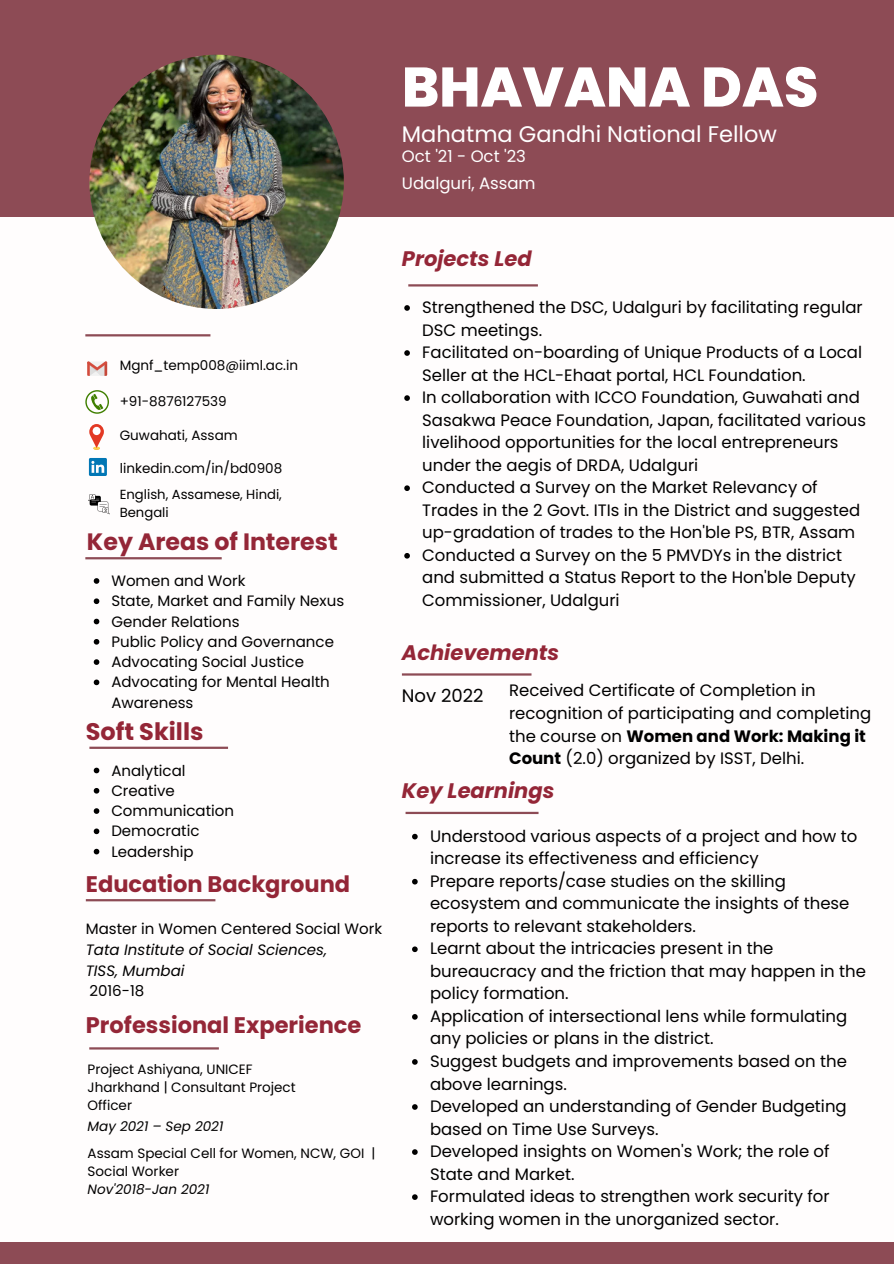
<style>
.page{position:relative;width:894px;height:1264px;background:#fff}
.page>*{position:absolute;margin:0;border:0;box-sizing:border-box;transform-origin:0 0}
.t1{font:800 55.5px "Poppins";color:#fff}
.t2{font:700 24px "Poppins";color:#942637}
.t3{font:700 23.7px "Poppins";color:#942637}
.t4{font:700 22.5px "Poppins";color:#942637}
.t5{font:22.5px "Poppins";color:#fff}
.t6{font:italic 700 21px "Poppins";color:#942637}
.t7{font:18px "Poppins";color:#000}
.t8{font:16.5px/22.5px "Poppins";color:#000}
.t9{font:16.5px "Poppins";color:#fff}
.t10{font:15px/20.2px "Poppins";color:#000}
.t11{font:italic 15px/20.2px "Poppins";color:#000}
.t12{font:13.5px/18px "Poppins";color:#000}
.t13{font:italic 13.5px "Poppins";color:#000}
.t14{font:13.2px/17.9px "Poppins";color:#000}
.s1{font-weight:700}
</style>
<div class="page">
<div style="left:0;top:0;width:893px;height:216px;background:#8d4b55"></div>
<div style="left:0;top:1242px;width:893px;height:21px;background:#8d4b55"></div>
<img style="left:89px;top:55px;width:255px;height:254px;border-radius:50%">
<hr style="left:89px;top:1047px;width:130px;height:2px;background:#8d4b55">
<hr style="left:402px;top:673px;width:129px;height:2px;background:#8d4b55">
<hr style="left:85px;top:557px;width:137px;height:2px;background:#8d4b55">
<hr style="left:89px;top:746px;width:139px;height:3px;background:#8d4b55">
<hr style="left:86px;top:899px;width:129px;height:2px;background:#8d4b55">
<hr style="left:85px;top:334px;width:125px;height:2px;background:#8d4b55">
<svg style="left:89px;top:458px;width:18px;height:18px"></svg>
<svg style="left:87px;top:361px;width:20px;height:15px"></svg>
<svg style="left:85px;top:390px;width:24px;height:24px"></svg>
<svg style="left:89px;top:424px;width:15px;height:26px"></svg>
<div style="left:93px;top:427px;width:7px;height:8px;background:#fff;border-radius:50%"></div>
<hr style="left:405px;top:811px;width:133px;height:3px;background:#8d4b55">
<hr style="left:408px;top:284px;width:129px;height:2px;background:#8d4b55">
<svg style="left:88px;top:494px;width:22px;height:20px"></svg>
<svg style="left:94px;top:578px;width:5px;height:6px"></svg>
<svg style="left:94px;top:598px;width:5px;height:6px"></svg>
<svg style="left:94px;top:618px;width:5px;height:6px"></svg>
<svg style="left:94px;top:639px;width:5px;height:5px"></svg>
<svg style="left:94px;top:659px;width:5px;height:6px"></svg>
<svg style="left:94px;top:679px;width:5px;height:6px"></svg>
<svg style="left:94px;top:767px;width:5px;height:6px"></svg>
<svg style="left:94px;top:788px;width:5px;height:5px"></svg>
<svg style="left:94px;top:808px;width:5px;height:5px"></svg>
<svg style="left:94px;top:828px;width:5px;height:6px"></svg>
<svg style="left:94px;top:848px;width:5px;height:6px"></svg>
<svg style="left:412px;top:833px;width:5px;height:6px"></svg>
<svg style="left:412px;top:878px;width:5px;height:6px"></svg>
<svg style="left:412px;top:946px;width:5px;height:6px"></svg>
<svg style="left:412px;top:1014px;width:5px;height:5px"></svg>
<svg style="left:412px;top:1059px;width:5px;height:5px"></svg>
<svg style="left:412px;top:1104px;width:5px;height:5px"></svg>
<svg style="left:412px;top:1149px;width:5px;height:5px"></svg>
<svg style="left:412px;top:1194px;width:5px;height:5px"></svg>
<svg style="left:404px;top:305px;width:6px;height:6px"></svg>
<svg style="left:404px;top:350px;width:6px;height:6px"></svg>
<svg style="left:404px;top:395px;width:6px;height:6px"></svg>
<svg style="left:404px;top:485px;width:6px;height:6px"></svg>
<svg style="left:404px;top:553px;width:6px;height:5px"></svg>
<h1 class="t1" style="left:402px;top:48px;width:418px">BHAVANA DAS</h1>
<h3 class="t5" style="left:402px;top:118px;width:376px">Mahatma Gandhi National Fellow</h3>
<p class="t9" style="left:402px;top:145px;width:125px">Oct '21 - Oct '23</p>
<p class="t9" style="left:402px;top:172px;width:135px">Udalguri, Assam</p>
<p class="t12" style="left:120px;top:356px;width:180px">Mgnf_temp008@iiml.ac.in</p>
<p class="t12" style="left:120px;top:392px;width:108px">+91-8876127539</p>
<p class="t12" style="left:120px;top:426px;width:119px">Guwahati, Assam</p>
<p class="t12" style="left:120px;top:459px;width:164px">linkedin.com/in/bd0908</p>
<p class="t14" style="left:120px;top:486px;width:164px">English, Assamese, Hindi,<br>Bengali</p>
<h3 class="t3" style="left:87px;top:525px;width:252px">Key Areas of Interest</h3>
<p class="t10" style="left:111px;top:570px;width:234px">Women and Work<br>State, Market and Family Nexus<br>Gender Relations<br>Public Policy and Governance<br>Advocating Social Justice<br>Advocating for Mental Health<br>Awareness</p>
<h2 class="t2" style="left:86px;top:714px;width:119px">Soft Skills</h2>
<p class="t10" style="left:111px;top:760px;width:124px">Analytical<br>Creative<br>Communication<br>Democratic<br>Leadership</p>
<h3 class="t4" style="left:86px;top:868px;width:266px">Education Background</h3>
<p class="t10" style="left:86px;top:918px;width:298px">Master in Women Centered Social Work</p>
<p class="t11" style="left:86px;top:939px;width:243px">Tata Institute of Social Sciences,<br>TISS, Mumbai</p>
<p class="t10" style="left:89px;top:980px;width:56px">2016-18</p>
<h3 class="t4" style="left:86px;top:1009px;width:277px">Professional Experience</h3>
<p class="t12" style="left:88px;top:1060px;width:209px">Project Ashiyana, UNICEF<br>Jharkhand | Consultant Project<br>Officer</p>
<p class="t13" style="left:88px;top:1116px;width:137px">May 2021 – Sep 2021</p>
<p class="t12" style="left:88px;top:1143px;width:289px">Assam Special Cell for Women, NCW, GOI |<br>Social Worker</p>
<p class="t13" style="left:88px;top:1180px;width:123px">Nov'2018-Jan 2021</p>
<p class="t6" style="left:402px;top:244px;width:131px">Projects Led</p>
<p class="t8" style="left:422px;top:296px;width:445px">Strengthened the DSC, Udalguri by facilitating regular DSC meetings.<br>Facilitated on-boarding of Unique Products of a Local Seller at the HCL-Ehaat portal, HCL Foundation.<br>In collaboration with ICCO Foundation, Guwahati and Sasakwa Peace Foundation, Japan, facilitated various livelihood opportunities for the local entrepreneurs under the aegis of DRDA, Udalguri<br>Conducted a Survey on the Market Relevancy of Trades in the 2 Govt. ITIs in the District and suggested up-gradation of trades to the Hon'ble PS, BTR, Assam Conducted a Survey on the 5 PMVDYs in the district and submitted a Status Report to the Hon'ble Deputy Commissioner, Udalguri</p>
<p class="t6" style="left:402px;top:637px;width:159px">Achievements</p>
<p class="t7" style="left:402px;top:683px;width:83px">Nov 2022</p>
<p class="t8" style="left:509px;top:679px;width:363px">Received Certificate of Completion in recognition of participating and completing the course on <span class="s1">Women and Work: Making it Count</span> (2.0) organized by ISST, Delhi.</p>
<p class="t6" style="left:402px;top:775px;width:154px">Key Learnings</p>
<p class="t8" style="left:430px;top:824px;width:437px">Understood various aspects of a project and how to increase its effectiveness and efficiency<br>Prepare reports/case studies on the skilling ecosystem and communicate the insights of these reports to relevant stakeholders.<br>Learnt about the intricacies present in the bureaucracy and the friction that may happen in the policy formation.<br>Application of intersectional lens while formulating any policies or plans in the district.<br>Suggest budgets and improvements based on the above learnings.<br>Developed an understanding of Gender Budgeting based on Time Use Surveys.<br>Developed insights on Women's Work; the role of State and Market.<br>Formulated ideas to strengthen work security for working women in the unorganized sector.</p>
</div>
